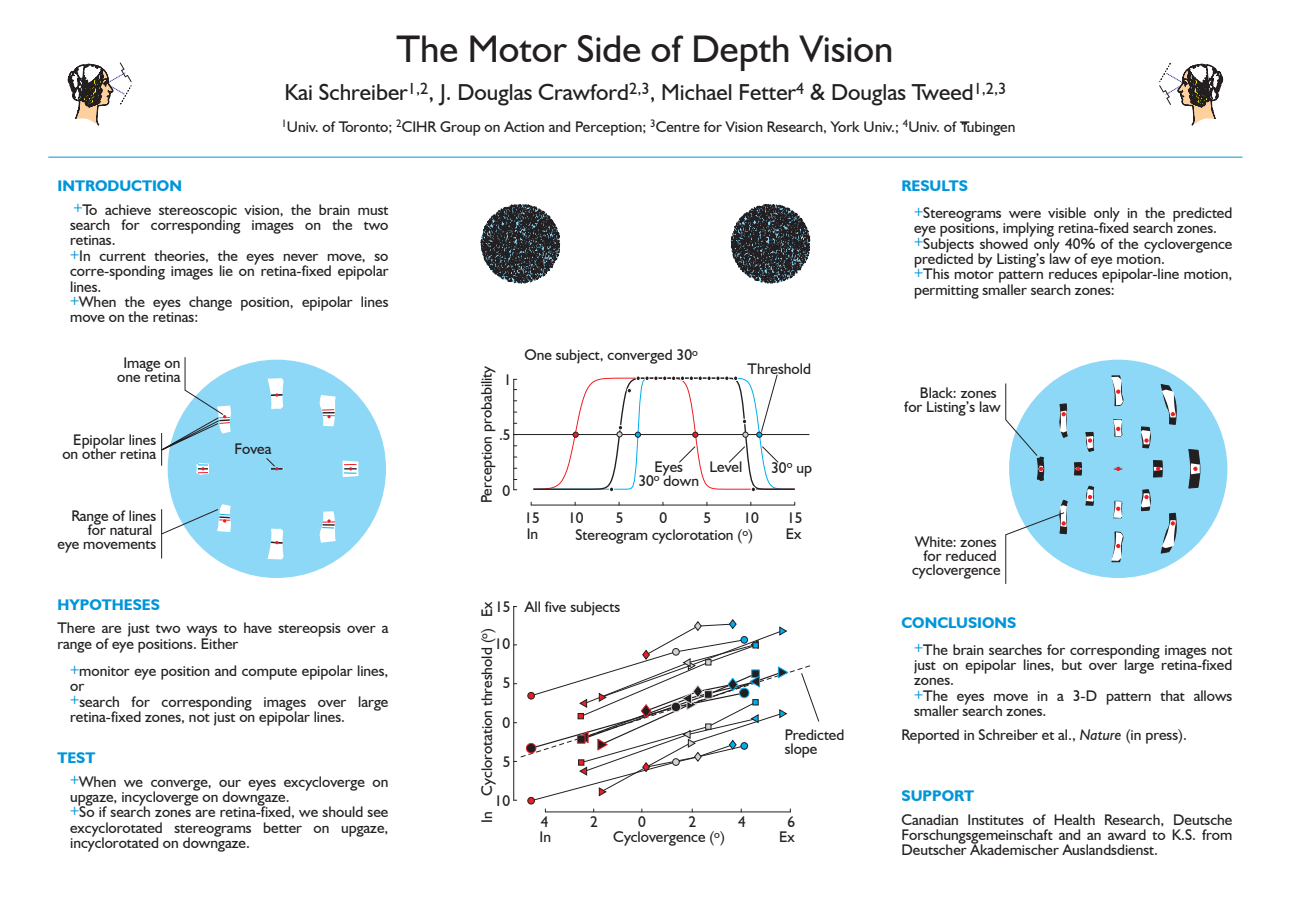
<style>
.page{position:relative;width:1290px;height:907px;background:#fff}
.page>*{position:absolute;margin:0;border:0;box-sizing:border-box;transform-origin:0 0}
.t1{font:38.5px "Humanist 521 BT";color:#231f20}
.t2{font:23.1px "Humanist 521 BT";color:#231f20}
.t3{font:15.4px/15.4px "Humanist 521 BT";color:#231f20}
.t4{font:700 15.4px "Humanist 521 BT";color:#0095d9}
.s1{font-weight:700;color:#0095d9}
.s2{font-family:"Myriad";color:#0095d9}
.s3{font-style:italic}
</style>
<div class="page">
<hr style="left:514px;top:434px;width:295px;height:1px;background:#231f20">
<hr style="left:513px;top:379px;width:1px;height:111px;background:#231f20">
<svg style="left:731px;top:204px;width:79px;height:79px"></svg>
<svg style="left:481px;top:204px;width:79px;height:79px"></svg>
<hr style="left:48px;top:157px;width:1194px;height:1px;background:#0095d9">
<svg style="left:68px;top:62px;width:64px;height:63px"></svg>
<svg style="left:1159px;top:62px;width:64px;height:63px"></svg>
<hr style="left:545px;top:811px;width:245px;height:1px;background:#231f20">
<svg style="left:528px;top:797px;width:6px;height:7px"></svg>
<hr style="left:531px;top:505px;width:264px;height:1px;background:#231f20">
<svg style="left:533px;top:374px;width:262px;height:118px"></svg>
<svg style="left:513px;top:606px;width:306px;height:195px"></svg>
<div style="left:1009px;top:360px;width:218px;height:218px;background:#8dd7f7;border-radius:50%"></div>
<svg style="left:1059px;top:404px;width:8px;height:34px"></svg>
<svg style="left:1111px;top:376px;width:12px;height:30px"></svg>
<svg style="left:1161px;top:384px;width:15px;height:41px"></svg>
<svg style="left:1188px;top:449px;width:12px;height:39px"></svg>
<svg style="left:1111px;top:532px;width:12px;height:31px"></svg>
<svg style="left:1141px;top:427px;width:10px;height:21px"></svg>
<svg style="left:1113px;top:420px;width:9px;height:17px"></svg>
<svg style="left:1085px;top:432px;width:9px;height:20px"></svg>
<svg style="left:1074px;top:462px;width:8px;height:14px"></svg>
<svg style="left:1141px;top:460px;width:35px;height:94px"></svg>
<svg style="left:1113px;top:500px;width:9px;height:18px"></svg>
<svg style="left:1085px;top:486px;width:9px;height:19px"></svg>
<svg style="left:1114px;top:467px;width:8px;height:3px"></svg>
<svg style="left:1005px;top:383px;width:39px;height:98px"></svg>
<svg style="left:1005px;top:500px;width:62px;height:84px"></svg>
<div style="left:168px;top:360px;width:218px;height:218px;background:#8dd7f7;border-radius:50%"></div>
<svg style="left:161px;top:357px;width:197px;height:202px"></svg>
<hr style="left:161px;top:509px;width:1px;height:49px;background:#231f20">
<h1 class="t1" style="left:396px;top:25px;width:498px">The Motor Side of Depth Vision</h1>
<h2 class="t2" style="left:284px;top:78px;width:723px">Kai Schreiber<sup>1,2</sup>, J. Douglas Crawford<sup>2,3</sup>, Michael Fetter<sup>4</sup> &amp; Douglas Tweed<sup>1,2,3</sup></h2>
<p class="t3" style="left:281px;top:118px;width:735px"><sup>1</sup>Univ. of Toronto; <sup>2</sup>CIHR Group on Action and Perception; <sup>3</sup>Centre for Vision Research, York Univ.; <sup>4</sup>Univ. of Tubingen</p>
<p class="t3" style="left:73px;top:173px;width:317px;line-height:23.8px;text-indent:-16px"><span class="s1">INTRODUCTION<br></span><span class="s2">+</span>To achieve stereoscopic vision, the brain must</p>
<p class="t3" style="left:70px;top:217px;width:320px">search for corresponding images on the two retinas.<br><span class="s2">+</span>In current theories, the eyes never move, so corre-sponding images lie on retina-fixed epipolar lines.<br><span class="s2">+</span>When the eyes change position, epipolar lines move on the retinas:</p>
<p class="t3" style="left:914px;top:172px;width:320px;line-height:26.9px;text-indent:-13px"><span class="s1">RESULTS<br></span><span class="s2">+</span>Stereograms were visible only in the predicted</p>
<p class="t3" style="left:914px;top:220px;width:320px">eye positions, implying retina-fixed search zones. <span class="s2">+</span>Subjects showed only 40% of the cyclovergence predicted by Listing’s law of eye motion.<br><span class="s2">+</span>This motor pattern reduces epipolar-line motion, permitting smaller search zones:</p>
<p class="t3" style="left:117px;top:356px;width:65px;line-height:13.9px;text-align:center">Image on one retina</p>
<p class="t3" style="left:62px;top:432px;width:95px;line-height:13.9px;text-align:right">Epipolar lines on other retina</p>
<p class="t3" style="left:234px;top:441px;width:39px">Fovea</p>
<p class="t3" style="left:478px;top:503px;width:139px;rotate:-90deg">Perception probability</p>
<p class="t3" style="left:504px;top:372px;width:9px">1</p>
<p class="t3" style="left:499px;top:427px;width:13px">.5</p>
<p class="t3" style="left:502px;top:482px;width:9px">0</p>
<p class="t3" style="left:524px;top:347px;width:175px">One subject, converged 30<sup>o</sup></p>
<p class="t3" style="left:747px;top:360px;width:65px">Threshold</p>
<p class="t3" style="left:638px;top:460px;width:62px;line-height:13.9px;text-align:center">Eyes<br>30<sup>o</sup> down</p>
<p class="t3" style="left:709px;top:459px;width:34px">Level</p>
<p class="t3" style="left:771px;top:460px;width:42px">30<sup>o</sup> up</p>
<p class="t3" style="left:904px;top:385px;width:98px;line-height:13.9px;text-align:right">Black: zones for Listing’s law</p>
<p class="t3" style="left:58px;top:509px;width:100px;line-height:13.9px;text-align:right">Range of lines for natural<br>eye movements</p>
<p class="t3" style="left:524px;top:509px;width:17px">15</p>
<p class="t3" style="left:568px;top:509px;width:17px">10</p>
<p class="t3" style="left:616px;top:509px;width:9px">5</p>
<p class="t3" style="left:659px;top:509px;width:9px">0</p>
<p class="t3" style="left:703px;top:509px;width:9px">5</p>
<p class="t3" style="left:743px;top:509px;width:17px">10</p>
<p class="t3" style="left:787px;top:509px;width:17px">15</p>
<p class="t3" style="left:527px;top:526px;width:13px">In</p>
<p class="t3" style="left:786px;top:526px;width:17px">Ex</p>
<p class="t3" style="left:575px;top:527px;width:179px">Stereogram cyclorotation (<sup>o</sup>)</p>
<p class="t3" style="left:912px;top:534px;width:90px;line-height:13.9px;text-align:center">White: zones for reduced cyclovergence</p>
<p class="t4" style="left:58px;top:595px;width:104px">HYPOTHESES</p>
<p class="t3" style="left:58px;top:620px;width:332px">There are just two ways to have stereopsis over a range of eye positions. Either</p>
<p class="t3" style="left:70px;top:662px;width:320px"><span class="s2">+</span>monitor eye position and compute epipolar lines, or<br><span class="s2">+</span>search for corresponding images over large retina-fixed zones, not just on epipolar lines.</p>
<p class="t3" style="left:70px;top:745px;width:320px;line-height:23.8px;text-indent:-13px"><span class="s1">TEST<br></span><span class="s2">+</span>When we converge, our eyes excycloverge on</p>
<p class="t3" style="left:70px;top:789px;width:320px">upgaze, incycloverge on downgaze.<br><span class="s2">+</span>So if search zones are retina-fixed, we should see excyclorotated stereograms better on upgaze, incyclorotated on downgaze.</p>
<p class="t3" style="left:479px;top:823px;width:223px;rotate:-90deg">In Cyclorotation threshold (<sup>o</sup>) Ex</p>
<p class="t3" style="left:495px;top:599px;width:17px">15</p>
<p class="t3" style="left:495px;top:636px;width:17px">10</p>
<p class="t3" style="left:503px;top:675px;width:9px">5</p>
<p class="t3" style="left:502px;top:714px;width:9px">0</p>
<p class="t3" style="left:503px;top:753px;width:9px">5</p>
<p class="t3" style="left:495px;top:792px;width:17px">10</p>
<p class="t3" style="left:525px;top:599px;width:97px">All five subjects</p>
<p class="t3" style="left:785px;top:728px;width:61px;line-height:13.9px">Predicted slope</p>
<p class="t3" style="left:541px;top:814px;width:9px">4</p>
<p class="t3" style="left:590px;top:814px;width:9px">2</p>
<p class="t3" style="left:638px;top:814px;width:9px">0</p>
<p class="t3" style="left:688px;top:814px;width:9px">2</p>
<p class="t3" style="left:738px;top:814px;width:9px">4</p>
<p class="t3" style="left:787px;top:814px;width:9px">6</p>
<p class="t3" style="left:540px;top:828px;width:13px">In</p>
<p class="t3" style="left:779px;top:828px;width:17px">Ex</p>
<p class="t3" style="left:613px;top:829px;width:113px">Cyclovergence (<sup>o</sup>)</p>
<p class="t3" style="left:914px;top:608px;width:320px;line-height:26.9px;text-indent:-13px"><span class="s1">CONCLUSIONS<br></span><span class="s2">+</span>The brain searches for corresponding images not</p>
<p class="t3" style="left:914px;top:657px;width:320px">just on epipolar lines, but over large retina-fixed zones.<br><span class="s2">+</span>The eyes move in a 3-D pattern that allows smaller search zones.</p>
<p class="t3" style="left:901px;top:727px;width:287px">Reported in Schreiber et al., <span class="s3">Nature</span> (in press).</p>
<p class="t4" style="left:901px;top:786px;width:74px">SUPPORT</p>
<p class="t3" style="left:901px;top:811px;width:332px;text-align:justify">Canadian Institutes of Health Research, Deutsche Forschungsgemeinschaft and an award to K.S. from Deutscher Akademischer Auslandsdienst.</p>
</div>
